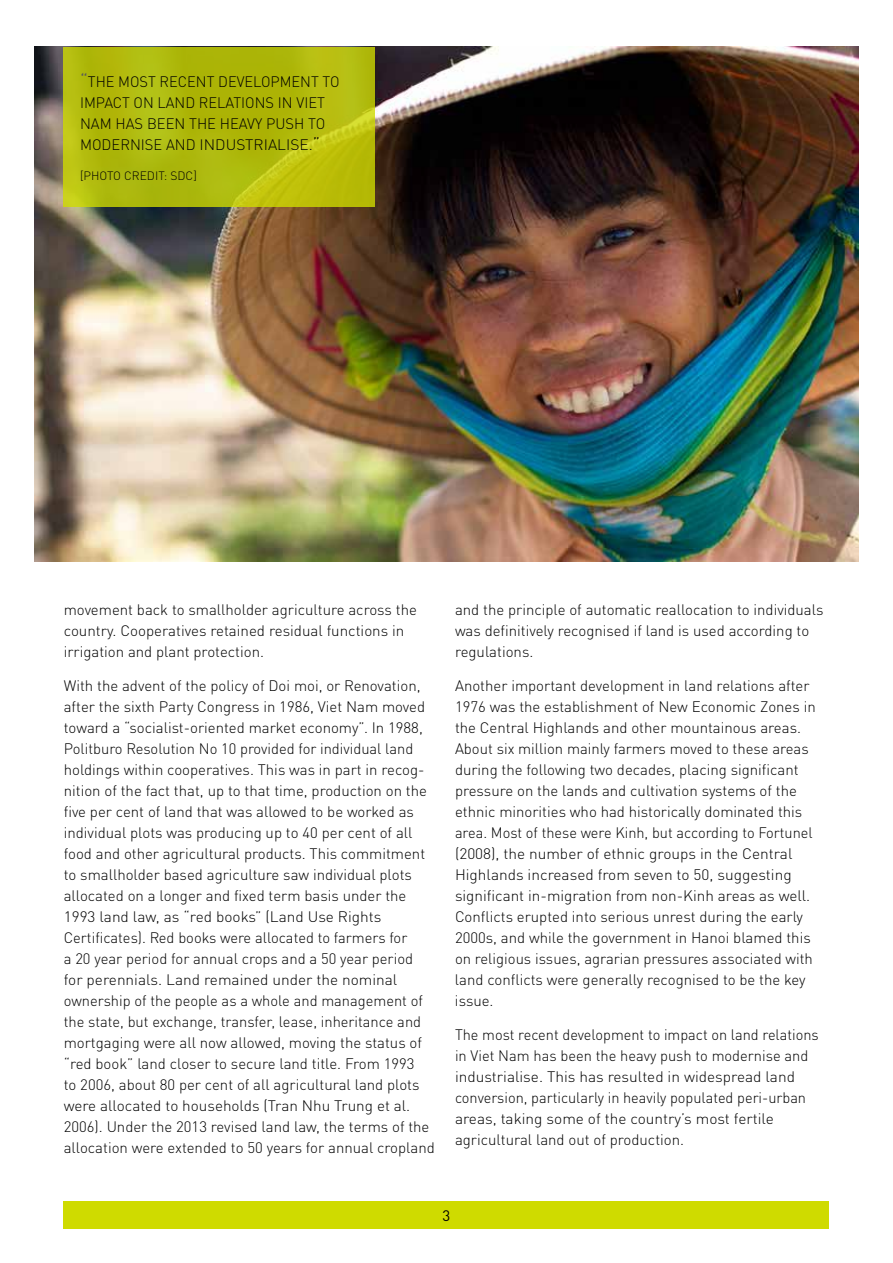
<style>
.page{position:relative;width:893px;height:1263px;background:#fff}
.page>*{position:absolute;margin:0;border:0;box-sizing:border-box;transform-origin:0 0}
.t1{font:300 15px/21px "DINOT";color:#000}
.t2{font:15px "DINOT";color:#000}
.t3{font:300 12px "DINOT";color:#000}
.s1{font-weight:400;font-size:18px;color:#58595b}
.s2{font-size:18px}
</style>
<div class="page">
<div style="left:64px;top:1201px;width:765px;height:28px;background:#cfdb00"></div>
<img style="left:34px;top:47px;width:825px;height:514px">
<svg style="left:63px;top:47px;width:311px;height:159px;background:#b2ba0c"></svg>
<p class="t1" style="left:80px;top:71px;width:261px"><span class="s1">“</span>THE MOST RECENT DEVELOPMENT TO<br>IMPACT ON LAND RELATIONS IN VIET<br>NAM HAS BEEN THE HEAVY PUSH TO<br>MODERNISE AND INDUSTRIALISE.<span class="s2">”</span></p>
<p class="t3" style="left:80px;top:168px;width:118px">[PHOTO CREDIT: SDC]</p>
<p class="t1" style="left:64px;top:599px;width:355px">movement back to smallholder agriculture across the country. Cooperatives retained residual functions in irrigation and plant protection.</p>
<p class="t1" style="left:64px;top:675px;width:373px">With the advent of the policy of Doi moi, or Renovation, after the sixth Party Congress in 1986, Viet Nam moved toward a “socialist-oriented market economy”. In 1988, Politburo Resolution No 10 provided for individual land holdings within cooperatives. This was in part in recog&shy;nition of the fact that, up to that time, production on the five per cent of land that was allowed to be worked as individual plots was producing up to 40 per cent of all food and other agricultural products. This commitment to smallholder based agriculture saw individual plots allocated on a longer and fixed term basis under the 1993 land law, as “red books” (Land Use Rights Certificates). Red books were allocated to farmers for<br>a 20 year period for annual crops and a 50 year period for perennials. Land remained under the nominal ownership of the people as a whole and management of the state, but exchange, transfer, lease, inheritance and mortgaging were all now allowed, moving the status of “red book” land closer to secure land title. From 1993<br>to 2006, about 80 per cent of all agricultural land plots were allocated to households (Tran Nhu Trung et al.<br>2006). Under the 2013 revised land law, the terms of the allocation were extended to 50 years for annual cropland</p>
<p class="t1" style="left:455px;top:599px;width:370px">and the principle of automatic reallocation to individuals was definitively recognised if land is used according to regulations.</p>
<p class="t1" style="left:455px;top:675px;width:362px">Another important development in land relations after 1976 was the establishment of New Economic Zones in the Central Highlands and other mountainous areas.<br>About six million mainly farmers moved to these areas during the following two decades, placing significant pressure on the lands and cultivation systems of the ethnic minorities who had historically dominated this area. Most of these were Kinh, but according to Fortunel (2008), the number of ethnic groups in the Central Highlands increased from seven to 50, suggesting significant in-migration from non-Kinh areas as well.<br>Conflicts erupted into serious unrest during the early 2000s, and while the government in Hanoi blamed this on religious issues, agrarian pressures associated with land conflicts were generally recognised to be the key issue.</p>
<p class="t1" style="left:455px;top:1024px;width:365px">The most recent development to impact on land relations in Viet Nam has been the heavy push to modernise and industrialise. This has resulted in widespread land conversion, particularly in heavily populated peri-urban areas, taking some of the country’s most fertile agricultural land out of production.</p>
<p class="t2" style="left:443px;top:1206px;width:9px">3</p>
</div>
